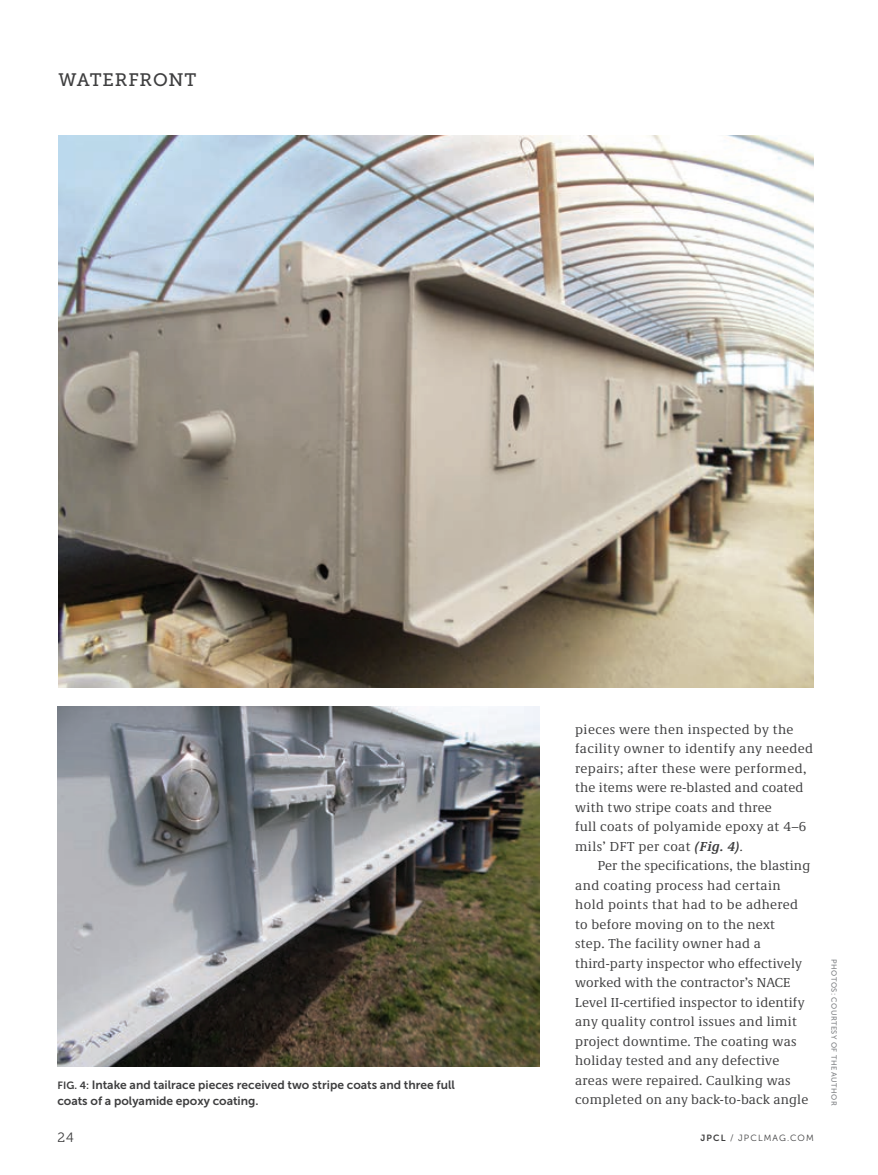
<style>
.page{position:relative;width:878px;height:1175px;background:#fff}
.page>*{position:absolute;margin:0;border:0;box-sizing:border-box;transform-origin:0 0}
.Subhed_2{font:18px "Museo Slab 500";letter-spacing:.045em;color:#3e3e3f}
.t1{font:13.5px/19.5px "Demos Next Pro";letter-spacing:.02em;color:#3e3e3f}
.t2{font:13.5px "Museo Slab 300";color:#3e3e3f}
.t3{font:12px/16.5px "Museo Sans 700";color:#3e3e3f}
.t4{font:9px "Museo Sans 300";letter-spacing:.12em;color:#3e3e3f}
.Photo_Credit_LHP{font:7.5px "Museo Sans 500";letter-spacing:.05em;color:#808285}
.s1{font-size:10.5px}
.s2{font-weight:700;font-style:italic}
.s3{font-style:italic}
.s4{font-family:"Museo Sans 700"}
</style>
<div class="page">
<img style="left:58px;top:135px;width:755px;height:552px">
<img style="left:58px;top:706px;width:481px;height:360px">
<p class="Subhed_2" style="left:58px;top:70px;width:139px">WATERFRONT</p>
<p class="t3" style="left:57px;top:1076px;width:399px"><span class="s1">FIG. 4:</span> Intake and tailrace pieces received two stripe coats and three full coats of a polyamide epoxy coating.</p>
<p class="t1" style="left:575px;top:719px;width:239px">pieces were then inspected by the facility owner to identify any needed repairs; after these were performed, the items were re-blasted and coated with two stripe coats and three<br>full coats of polyamide epoxy at 4–6 mils’ DFT per coat <span class="s2">(Fig. 4)</span><span class="s3">.</span></p>
<p class="t1" style="left:575px;top:855px;width:236px;text-indent:23px">Per the specifications, the blasting and coating process had certain hold points that had to be adhered to before moving on to the next<br>step. The facility owner had a third-party inspector who effectively worked with the contractor’s NACE Level II-certified inspector to identify any quality control issues and limit project downtime. The coating was holiday tested and any defective areas were repaired. Caulking was completed on any back-to-back angle</p>
<p class="t2" style="left:57px;top:1129px;width:18px">24</p>
<p class="t4" style="left:700px;top:1133px;width:115px"><span class="s4">JPCL</span> / JPCLMAG.COM</p>
<p class="Photo_Credit_LHP" style="left:838px;top:959px;width:148px;rotate:90deg">PHOTOS: COURTESY OF THE AUTHOR</p>
</div>
